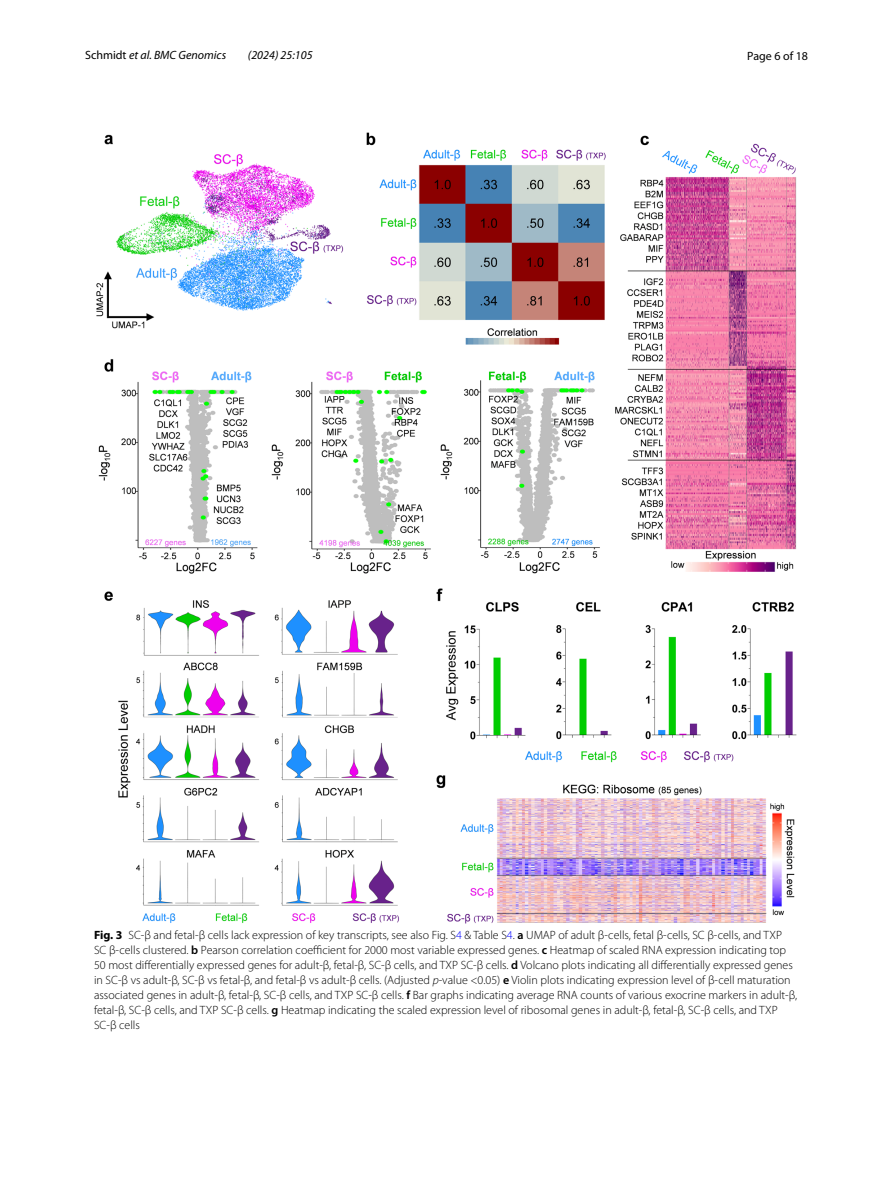
<style>
.page{position:relative;width:893px;height:1187px;background:#fff}
.page>*{position:absolute;margin:0;border:0;box-sizing:border-box;transform-origin:0 0}
.t1{font:300 12px/15px "Myriad Pro";color:#000}
.t2{font:italic 12px "Myriad Pro";color:#000}
.t3{font:12px "Myriad Pro";color:#000}
.s1{font-style:normal}
.s2{font-weight:700}
.s3{color:#00f}
.s4{font-weight:600}
.s5{font-style:italic}
</style>
<div class="page">
<img style="left:96px;top:133px;width:701px;height:790px">
<p class="t2" style="left:85px;top:48px;width:143px"><span class="s1">Schmidt</span> et al. BMC Genomics</p>
<p class="t2" style="left:248px;top:48px;width:66px">(2024) 25:105</p>
<p class="t3" style="left:747px;top:48px;width:62px">Page 6 of 18</p>
<p class="t1" style="left:94px;top:927px;width:704px"><span class="s2">Fig. 3</span> SC-β and fetal-β cells lack expression of key transcripts, see also Fig. S<span class="s3">4</span> &amp; Table S<span class="s3">4</span>. <span class="s4">a</span> UMAP of adult β-cells, fetal β-cells, SC β-cells, and TXP SC β-cells clustered. <span class="s4">b</span> Pearson correlation coefficient for 2000 most variable expressed genes. <span class="s4">c</span> Heatmap of scaled RNA expression indicating top 50 most differentially expressed genes for adult-β, fetal-β, SC-β cells, and TXP SC-β cells. <span class="s4">d</span> Volcano plots indicating all differentially expressed genes in SC-β vs adult-β, SC-β vs fetal-β, and fetal-β vs adult-β cells. (Adjusted <span class="s5">p</span>-value &lt;0.05) <span class="s4">e</span> Violin plots indicating expression level of β-cell maturation associated genes in adult-β, fetal-β, SC-β cells, and TXP SC-β cells. <span class="s4">f</span> Bar graphs indicating average RNA counts of various exocrine markers in adult-β, fetal-β, SC-β cells, and TXP SC-β cells. <span class="s4">g</span> Heatmap indicating the scaled expression level of ribosomal genes in adult-β, fetal-β, SC-β cells, and TXP SC-β cells</p>
</div>
